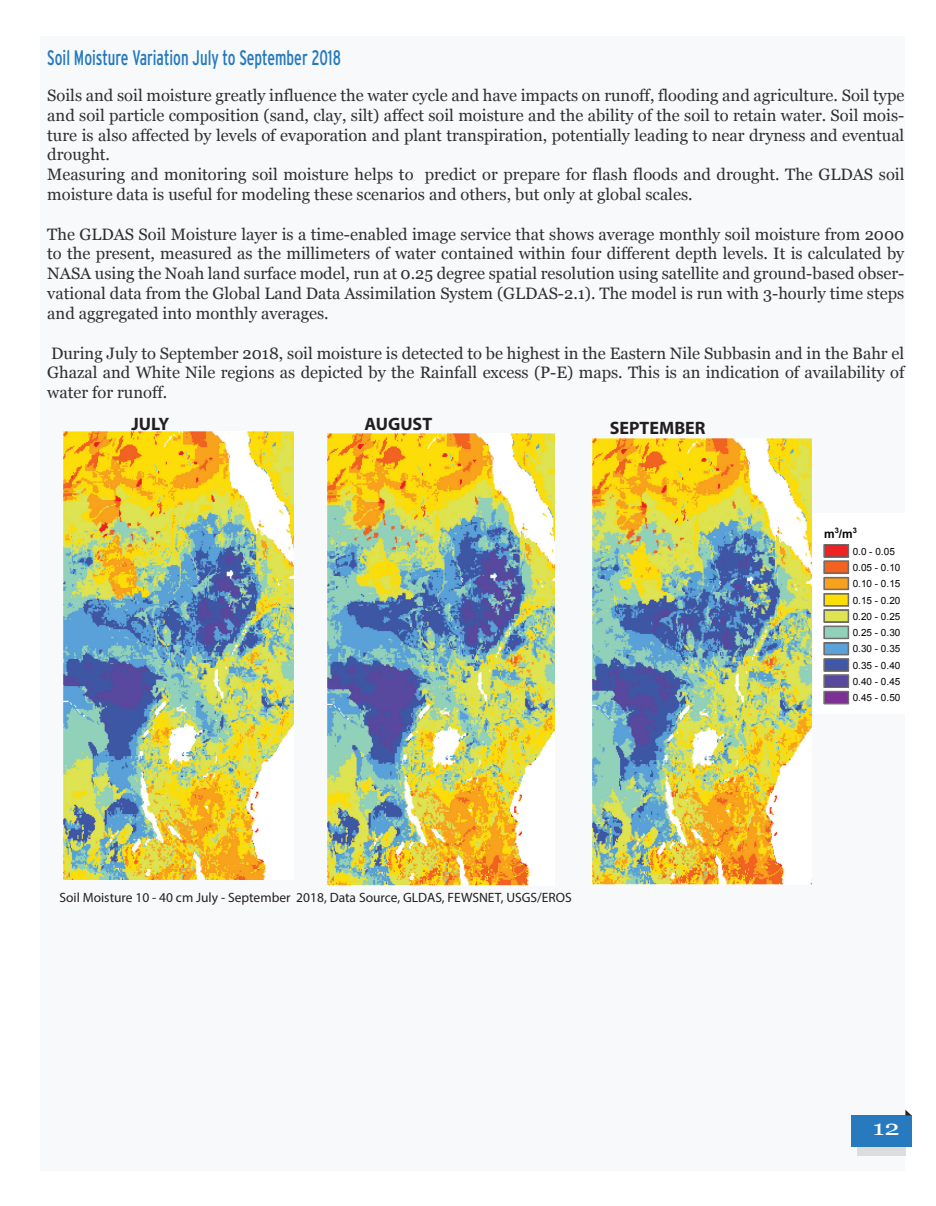
<style>
.page{position:relative;width:936px;height:1206px;background:#fff}
.page>*{position:absolute;margin:0;border:0;box-sizing:border-box;transform-origin:0 0}
.t1{font:condensed 21px "Interstate";color:#257abf;scale:.81 1}
.t2{font:20.85px "Georgia";color:#fff;scale:1.3 1}
.t3{font:700 18px "Myriad Pro";color:#231f20}
.t4{font:16.5px/19.8px "Georgia";color:#2e3030;text-align:justify}
.t5{font:13.5px "Myriad Pro";color:#231f20}
.t6{font:700 11.85px "Arial";color:#050504}
.t7{font:9.9px/16.4px "Arial";letter-spacing:-.01em;color:#050504}
</style>
<div class="page">
<div style="left:40px;top:36px;width:864px;height:1134px;background:#f7f9fb"></div>
<div style="left:856px;top:1115px;width:48px;height:40px;background:linear-gradient(to right,#dcdddc,#dcdddc)"></div>
<div style="left:850px;top:1114px;width:61px;height:32px;background:#287abf"></div>
<svg style="left:905px;top:1110px;width:5px;height:4px"></svg>
<div style="left:822px;top:526px;width:79px;height:178px;background:#fff"></div>
<div style="left:823px;top:544px;width:25px;height:13px;background:#ee2123"></div>
<div style="left:823px;top:544px;width:25px;height:13px;border:1px solid #6f6e6f"></div>
<div style="left:823px;top:561px;width:25px;height:12px;background:#f26321"></div>
<div style="left:823px;top:560px;width:25px;height:14px;border:1px solid #6f6e6f"></div>
<div style="left:823px;top:577px;width:25px;height:12px;background:#f8a11c"></div>
<div style="left:823px;top:576px;width:25px;height:14px;border:1px solid #6f6e6f"></div>
<div style="left:823px;top:593px;width:25px;height:12px;background:#fbdd08"></div>
<div style="left:823px;top:593px;width:25px;height:13px;border:1px solid #6f6e6f"></div>
<div style="left:823px;top:610px;width:25px;height:12px;background:#dde351"></div>
<div style="left:823px;top:609px;width:25px;height:13px;border:1px solid #6f6e6f"></div>
<div style="left:823px;top:626px;width:25px;height:12px;background:#91d1ba"></div>
<div style="left:823px;top:625px;width:25px;height:14px;border:1px solid #6f6e6f"></div>
<div style="left:823px;top:642px;width:25px;height:12px;background:#5aa2d8"></div>
<div style="left:823px;top:641px;width:25px;height:14px;border:1px solid #6f6e6f"></div>
<div style="left:823px;top:659px;width:25px;height:11px;background:#3f57a6"></div>
<div style="left:823px;top:658px;width:25px;height:13px;border:1px solid #6f6e6f"></div>
<div style="left:823px;top:675px;width:25px;height:12px;background:#58499e"></div>
<div style="left:823px;top:674px;width:25px;height:13px;border:1px solid #6f6e6f"></div>
<div style="left:823px;top:691px;width:25px;height:12px;background:#7d2f93"></div>
<div style="left:823px;top:690px;width:25px;height:14px;border:1px solid #6f6e6f"></div>
<img style="left:64px;top:431px;width:229px;height:447px">
<img style="left:327px;top:433px;width:227px;height:452px">
<img style="left:592px;top:438px;width:218px;height:446px">
<p class="t1" style="left:47px;top:46px;width:364px">Soil Moisture Variation July to September 2018</p>
<p class="t4" style="left:47px;top:86px;width:858px;text-align:left">Soils and soil moisture greatly influence the water cycle and have impacts on runoff, flooding and agriculture. Soil type and soil particle composition (sand, clay, silt) affect soil moisture and the ability of the soil to retain water. Soil mois&shy;ture is also affected by levels of evaporation and plant transpiration, potentially leading to near dryness and eventual drought.<br>Measuring and monitoring soil moisture helps to predict or prepare for flash floods and drought. The GLDAS soil moisture data is useful for modeling these scenarios and others, but only at global scales.</p>
<p class="t4" style="left:47px;top:224px;width:858px">The GLDAS Soil Moisture layer is a time-enabled image service that shows average monthly soil moisture from 2000 to the present, measured as the millimeters of water contained within four different depth levels. It is calculated by NASA using the Noah land surface model, run at 0.25 degree spatial resolution using satellite and ground-based obser&shy;vational data from the Global Land Data Assimilation System (GLDAS-2.1). The model is run with 3-hourly time steps and aggregated into monthly averages.</p>
<p class="t4" style="left:47px;top:343px;width:858px">During July to September 2018, soil moisture is detected to be highest in the Eastern Nile Subbasin and in the Bahr el Ghazal and White Nile regions as depicted by the Rainfall excess (P-E) maps. This is an indication of availability of water for runoff.</p>
<p class="t3" style="left:131px;top:412px;width:40px">JULY</p>
<p class="t3" style="left:364px;top:412px;width:69px">AUGUST</p>
<p class="t3" style="left:609px;top:416px;width:97px">SEPTEMBER</p>
<p class="t5" style="left:59px;top:889px;width:513px">Soil Moisture 10 - 40 cm July - September 2018, Data Source, GLDAS, FEWSNET, USGS/EROS</p>
<p class="t6" style="left:823px;top:526px;width:34px">m<sup>3</sup>/m<sup>3</sup></p>
<p class="t7" style="left:852px;top:543px;width:49px">0.0 - 0.05<br>0.05 - 0.10<br>0.10 - 0.15<br>0.15 - 0.20<br>0.20 - 0.25<br>0.25 - 0.30<br>0.30 - 0.35<br>0.35 - 0.40<br>0.40 - 0.45<br>0.45 - 0.50</p>
<p class="t2" style="left:872px;top:1114px;width:22px">12</p>
</div>
